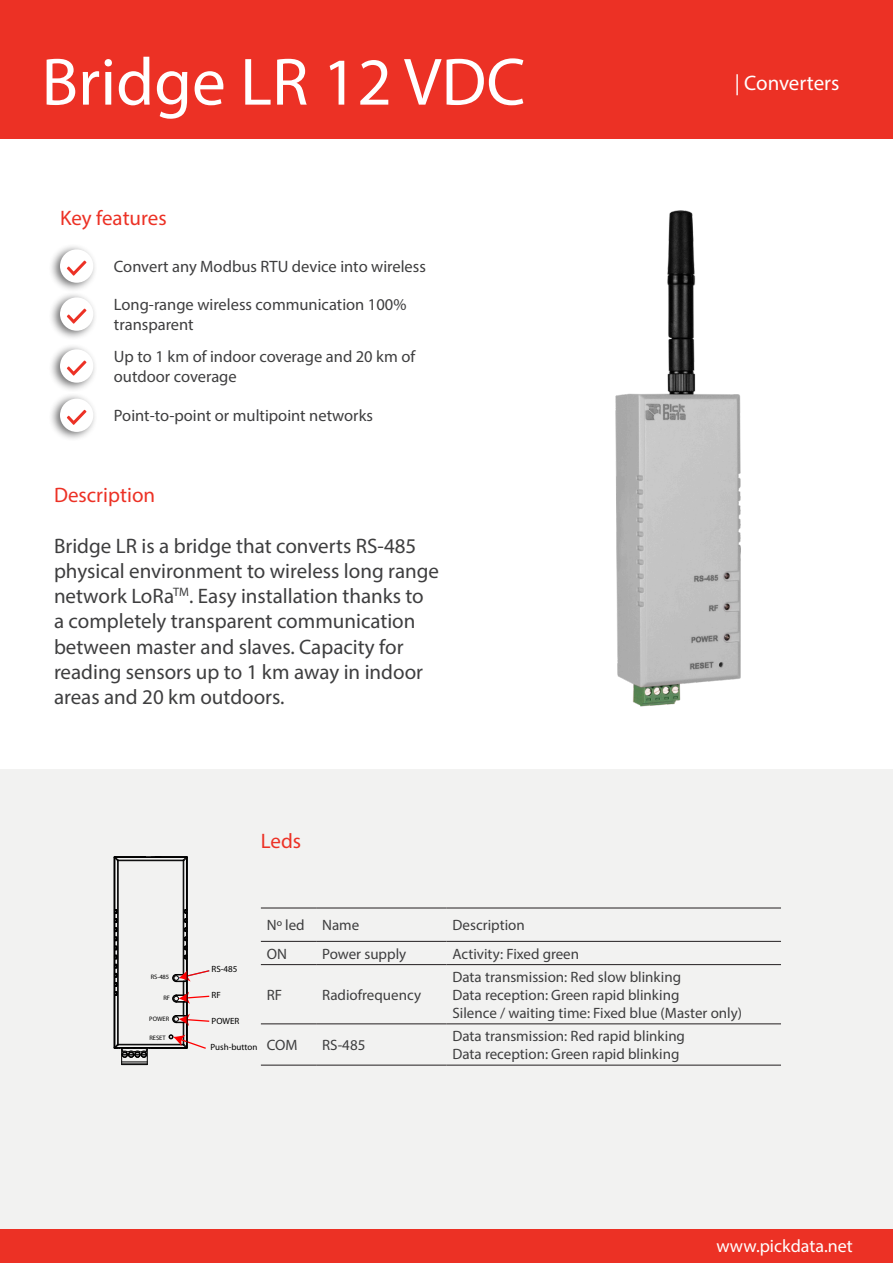
<style>
.page{position:relative;width:893px;height:1263px;background:#fff}
.page>*{position:absolute;margin:0;border:0;box-sizing:border-box;transform-origin:0 0}
.t1{font:67.5px "Myriad Pro";color:#fff}
.t2{font:21px/25.2px "Myriad Pro";color:#3e3e3f}
.t3{font:21px "Myriad Pro";color:#ec3125}
.t4{font:21px "Myriad Pro";color:#fff}
.t5{font:18px "Myriad Pro";color:#fff}
.t6{font:16.5px/19.8px "Myriad Pro";color:#3e3e3f}
.t7{font:15px "Myriad Pro";color:#3e3e3f}
.t8{font:9px "Myriad Pro";color:#000}
.t9{font:6.45px "Myriad Pro";color:#000}
</style>
<div class="page">
<div style="left:0;top:0;width:893px;height:139px;background:#ec3125"></div>
<div style="left:0;top:770px;width:893px;height:493px;background:#f2f2f1"></div>
<div style="left:49px;top:244px;width:49px;height:49px;background:#3e3e3f;opacity:.75"></div>
<div style="left:60px;top:249px;width:33px;height:34px;background:#fff;border-radius:50%"></div>
<svg style="left:67px;top:261px;width:19px;height:15px"></svg>
<div style="left:49px;top:292px;width:49px;height:49px;background:#3e3e3f;opacity:.75"></div>
<div style="left:60px;top:297px;width:33px;height:34px;background:#fff;border-radius:50%"></div>
<svg style="left:67px;top:309px;width:19px;height:15px"></svg>
<div style="left:49px;top:344px;width:49px;height:49px;background:#3e3e3f;opacity:.75"></div>
<div style="left:60px;top:349px;width:33px;height:34px;background:#fff;border-radius:50%"></div>
<svg style="left:67px;top:360px;width:19px;height:16px"></svg>
<div style="left:49px;top:393px;width:49px;height:49px;background:#3e3e3f;opacity:.75"></div>
<div style="left:60px;top:399px;width:33px;height:33px;background:#fff;border-radius:50%"></div>
<svg style="left:67px;top:410px;width:19px;height:15px"></svg>
<hr style="left:261px;top:964px;width:55px;height:1px;background:#231f20">
<hr style="left:316px;top:964px;width:130px;height:1px;background:#231f20">
<hr style="left:446px;top:964px;width:335px;height:1px;background:#231f20">
<hr style="left:261px;top:1023px;width:55px;height:1px;background:#231f20">
<hr style="left:261px;top:1065px;width:55px;height:1px;background:#231f20">
<hr style="left:316px;top:1023px;width:130px;height:1px;background:#231f20">
<hr style="left:446px;top:1023px;width:335px;height:1px;background:#231f20">
<hr style="left:316px;top:1065px;width:130px;height:1px;background:#231f20">
<hr style="left:446px;top:1065px;width:335px;height:1px;background:#231f20">
<hr style="left:261px;top:908px;width:55px;height:1px;background:#231f20">
<hr style="left:316px;top:908px;width:130px;height:1px;background:#231f20">
<hr style="left:446px;top:908px;width:335px;height:1px;background:#231f20">
<hr style="left:261px;top:941px;width:55px;height:1px;background:#231f20">
<hr style="left:316px;top:941px;width:130px;height:1px;background:#231f20">
<hr style="left:446px;top:941px;width:335px;height:1px;background:#231f20">
<div style="left:0;top:1230px;width:893px;height:33px;background:#ec3125"></div>
<img style="left:615px;top:210px;width:126px;height:497px">
<hr style="left:149px;top:1048px;width:37px;height:1px;background:#000">
<hr style="left:115px;top:1047px;width:71px;height:1px;background:#000">
<hr style="left:118px;top:1044px;width:66px;height:1px;background:#000">
<hr style="left:186px;top:858px;width:1px;height:52px;background:#000">
<hr style="left:186px;top:959px;width:1px;height:88px;background:#000">
<hr style="left:183px;top:860px;width:1px;height:115px;background:#000">
<hr style="left:118px;top:860px;width:65px;height:1px;background:#000">
<hr style="left:115px;top:857px;width:71px;height:1px;background:#000">
<hr style="left:118px;top:860px;width:1px;height:185px;background:#000">
<hr style="left:117px;top:861px;width:1px;height:183px;background:#000">
<svg style="left:113px;top:908px;width:5px;height:88px"></svg>
<svg style="left:183px;top:908px;width:4px;height:52px"></svg>
<svg style="left:182px;top:856px;width:6px;height:6px"></svg>
<svg style="left:113px;top:856px;width:6px;height:6px"></svg>
<svg style="left:169px;top:969px;width:41px;height:80px"></svg>
<svg style="left:113px;top:1043px;width:37px;height:22px"></svg>
<hr style="left:151px;top:1048px;width:36px;height:1px;background:#000">
<hr style="left:187px;top:857px;width:1px;height:191px;background:#000">
<hr style="left:156px;top:856px;width:31px;height:1px;background:#000">
<hr style="left:114px;top:856px;width:31px;height:1px;background:#000">
<hr style="left:114px;top:857px;width:1px;height:191px;background:#000">
<p class="t1" style="left:41px;top:40px;width:486px">Bridge LR 12 VDC</p>
<p class="t3" style="left:60px;top:205px;width:108px">Key features</p>
<p class="t6" style="left:114px;top:257px;width:314px">Convert any Modbus RTU device into wireless</p>
<p class="t6" style="left:114px;top:295px;width:294px">Long-range wireless communication 100% transparent</p>
<p class="t6" style="left:114px;top:347px;width:303px">Up to 1 km of indoor coverage and 20 km of outdoor coverage</p>
<p class="t6" style="left:114px;top:406px;width:261px">Point-to-point or multipoint networks</p>
<p class="t3" style="left:54px;top:482px;width:103px">Description</p>
<p class="t2" style="left:54px;top:533px;width:387px">Bridge LR is a bridge that converts RS-485 physical environment to wireless long range network LoRa<sup>TM</sup>. Easy installation thanks to a completely transparent communication between master and slaves. Capacity for reading sensors up to 1 km away in indoor areas and 20 km outdoors.</p>
<p class="t3" style="left:261px;top:828px;width:42px">Leds</p>
<p class="t4" style="left:735px;top:70px;width:106px">| Converters</p>
<p class="t9" style="left:151px;top:973px;width:20px">RS-485</p>
<p class="t9" style="left:163px;top:994px;width:8px">RF</p>
<p class="t9" style="left:149px;top:1015px;width:21px">POWER</p>
<p class="t9" style="left:149px;top:1033px;width:18px">RESET</p>
<p class="t8" style="left:212px;top:964px;width:27px">RS-485</p>
<p class="t8" style="left:212px;top:989px;width:11px">RF</p>
<p class="t8" style="left:212px;top:1015px;width:29px">POWER</p>
<p class="t8" style="left:210px;top:1041px;width:48px">Push-button</p>
<p class="t7" style="left:267px;top:916px;width:39px">Nº led</p>
<p class="t7" style="left:322px;top:916px;width:39px">Name</p>
<p class="t7" style="left:452px;top:916px;width:74px">Description</p>
<p class="t7" style="left:267px;top:944px;width:22px">ON</p>
<p class="t7" style="left:322px;top:944px;width:86px">Power supply</p>
<p class="t7" style="left:452px;top:944px;width:128px">Activity: Fixed green</p>
<p class="t7" style="left:267px;top:985px;width:17px">RF</p>
<p class="t7" style="left:322px;top:985px;width:100px">Radiofrequency</p>
<p class="t7" style="left:452px;top:967px;width:230px">Data transmission: Red slow blinking</p>
<p class="t7" style="left:452px;top:985px;width:228px">Data reception: Green rapid blinking</p>
<p class="t7" style="left:452px;top:1003px;width:291px">Silence / waiting time: Fixed blue (Master only)</p>
<p class="t7" style="left:267px;top:1036px;width:32px">COM</p>
<p class="t7" style="left:322px;top:1036px;width:45px">RS-485</p>
<p class="t7" style="left:452px;top:1027px;width:234px">Data transmission: Red rapid blinking</p>
<p class="t7" style="left:452px;top:1045px;width:228px">Data reception: Green rapid blinking</p>
<p class="t5" style="left:716px;top:1235px;width:138px">www.pickdata.net</p>
</div>
